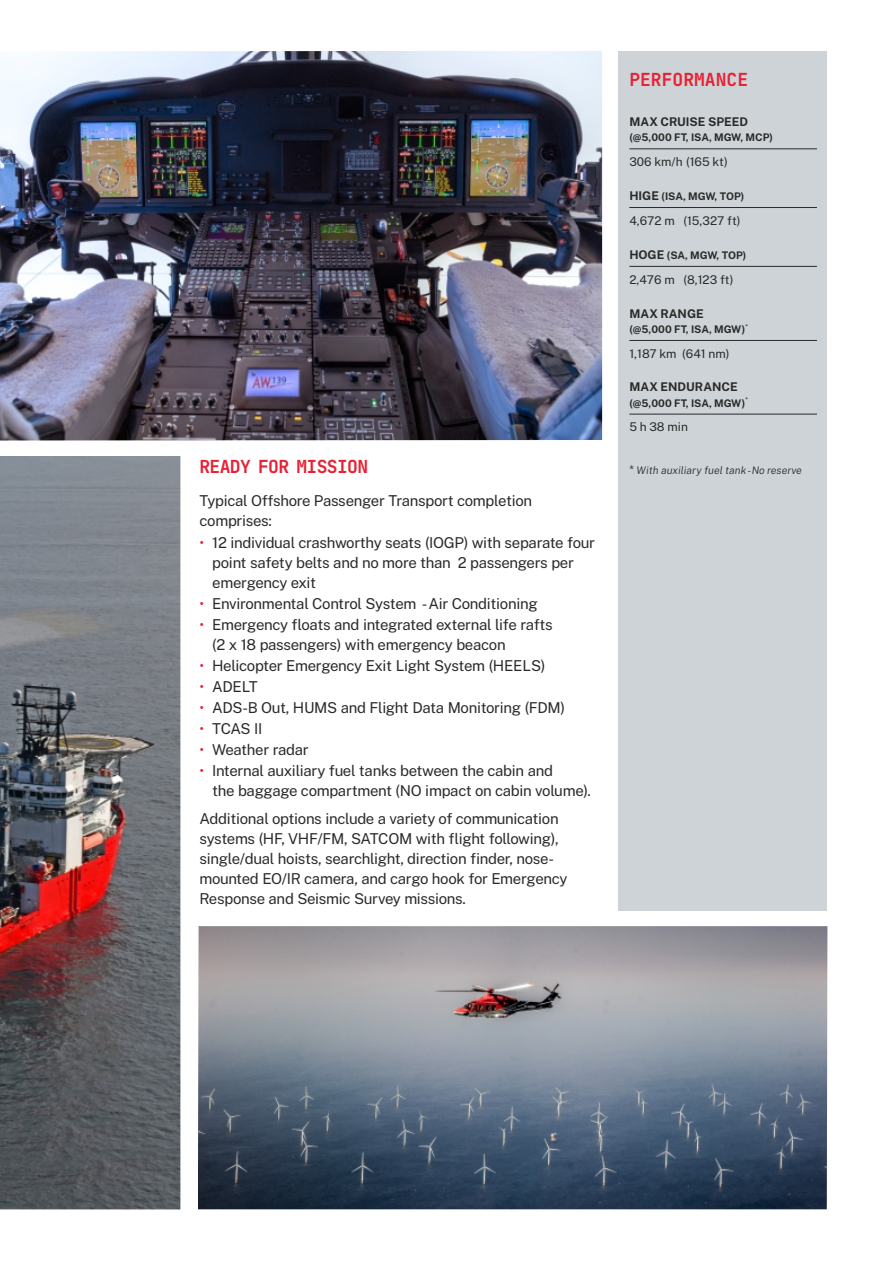
<style>
.page{position:relative;width:893px;height:1263px;background:#fff}
.page>*{position:absolute;margin:0;border:0;box-sizing:border-box;transform-origin:0 0}
.t1{font:700 18px "Tekne LDO";letter-spacing:-.03em;color:#e72134}
.t2{font:700 18px "Tekne LDO";letter-spacing:.005em;color:#e72134}
.t3{font:15px/20px "Public Sans";letter-spacing:-.02em;color:#2a2b28}
.t4{font:12px "Public Sans";color:#2a2b28}
.t5{font:700 12px "Public Sans";color:#2a2b28}
.t6{font:700 10.5px "Public Sans";color:#2a2b28}
.t7{font:italic 300 10.5px "Public Sans";color:#2a2b28}
.t8{font:700 5.25px "Public Sans";color:#2a2b28}
.s1{font-size:12px}
.s2{font-style:normal;font-size:12px}
.s3{color:#e72134}
</style>
<div class="page">
<div style="left:619px;top:51px;width:208px;height:860px;background:#ced3d8"></div>
<hr style="left:629px;top:148px;width:188px;height:1px;background:#2a2b28">
<hr style="left:629px;top:207px;width:188px;height:1px;background:#2a2b28">
<hr style="left:629px;top:266px;width:188px;height:1px;background:#2a2b28">
<hr style="left:629px;top:340px;width:188px;height:1px;background:#2a2b28">
<hr style="left:629px;top:414px;width:188px;height:1px;background:#2a2b28">
<img style="left:0;top:51px;width:602px;height:389px">
<img style="left:198px;top:926px;width:629px;height:283px">
<img style="left:0;top:456px;width:180px;height:753px">
<p class="t2" style="left:629px;top:68px;width:120px">PERFORMANCE</p>
<p class="t5" style="left:629px;top:114px;width:120px">MAX CRUISE SPEED</p>
<p class="t6" style="left:629px;top:131px;width:145px">(@5,000 FT, ISA, MGW, MCP)</p>
<p class="t4" style="left:629px;top:155px;width:100px">306 km/h (165 kt)</p>
<p class="t6" style="left:629px;top:190px;width:117px"><span class="s1">HIGE</span> (ISA, MGW, TOP)</p>
<p class="t4" style="left:629px;top:214px;width:113px">4,672 m (15,327 ft)</p>
<p class="t6" style="left:629px;top:249px;width:119px"><span class="s1">HOGE</span> (SA, MGW, TOP)</p>
<p class="t4" style="left:629px;top:273px;width:106px">2,476 m (8,123 ft)</p>
<p class="t5" style="left:629px;top:306px;width:76px">MAX RANGE</p>
<p class="t8" style="left:745px;top:323px;width:4px">*</p>
<p class="t6" style="left:629px;top:323px;width:117px">(@5,000 FT, ISA, MGW)</p>
<p class="t4" style="left:629px;top:346px;width:102px">1,187 km (641 nm)</p>
<p class="t5" style="left:629px;top:380px;width:110px">MAX ENDURANCE</p>
<p class="t8" style="left:745px;top:396px;width:4px">*</p>
<p class="t6" style="left:629px;top:397px;width:117px">(@5,000 FT, ISA, MGW)</p>
<p class="t4" style="left:629px;top:420px;width:60px">5 h 38 min</p>
<p class="t1" style="left:199px;top:455px;width:170px">READY FOR MISSION</p>
<p class="t7" style="left:629px;top:464px;width:174px"><span class="s2">*</span> With auxiliary fuel tank -No reserve</p>
<p class="t3" style="left:199px;top:491px;width:334px">Typical Offshore Passenger Transport completion comprises:</p>
<p class="t3" style="left:212px;top:532px;width:384px;text-indent:-13px"><span class="s3">•</span> 12 individual crashworthy seats (IOGP) with separate four point safety belts and no more than 2 passengers per emergency exit</p>
<p class="t3" style="left:199px;top:593px;width:340px"><span class="s3">•</span> Environmental Control System - Air Conditioning</p>
<p class="t3" style="left:212px;top:614px;width:342px;text-indent:-13px"><span class="s3">•</span> Emergency floats and integrated external life rafts (2 x 18 passengers) with emergency beacon</p>
<p class="t3" style="left:199px;top:655px;width:347px"><span class="s3">•</span> Helicopter Emergency Exit Light System (HEELS)</p>
<p class="t3" style="left:199px;top:676px;width:60px"><span class="s3">•</span> ADELT</p>
<p class="t3" style="left:199px;top:698px;width:367px"><span class="s3">•</span> ADS-B Out, HUMS and Flight Data Monitoring (FDM)</p>
<p class="t3" style="left:199px;top:719px;width:64px"><span class="s3">•</span> TCAS II</p>
<p class="t3" style="left:199px;top:740px;width:111px"><span class="s3">•</span> Weather radar</p>
<p class="t3" style="left:212px;top:761px;width:380px;text-indent:-13px"><span class="s3">•</span> Internal auxiliary fuel tanks between the cabin and<br>the baggage compartment (NO impact on cabin volume).</p>
<p class="t3" style="left:199px;top:808px;width:370px">Additional options include a variety of communication systems (HF, VHF/FM, SATCOM with flight following), single/dual hoists, searchlight, direction finder, nose&shy;mounted EO/IR camera, and cargo hook for Emergency Response and Seismic Survey missions.</p>
</div>
